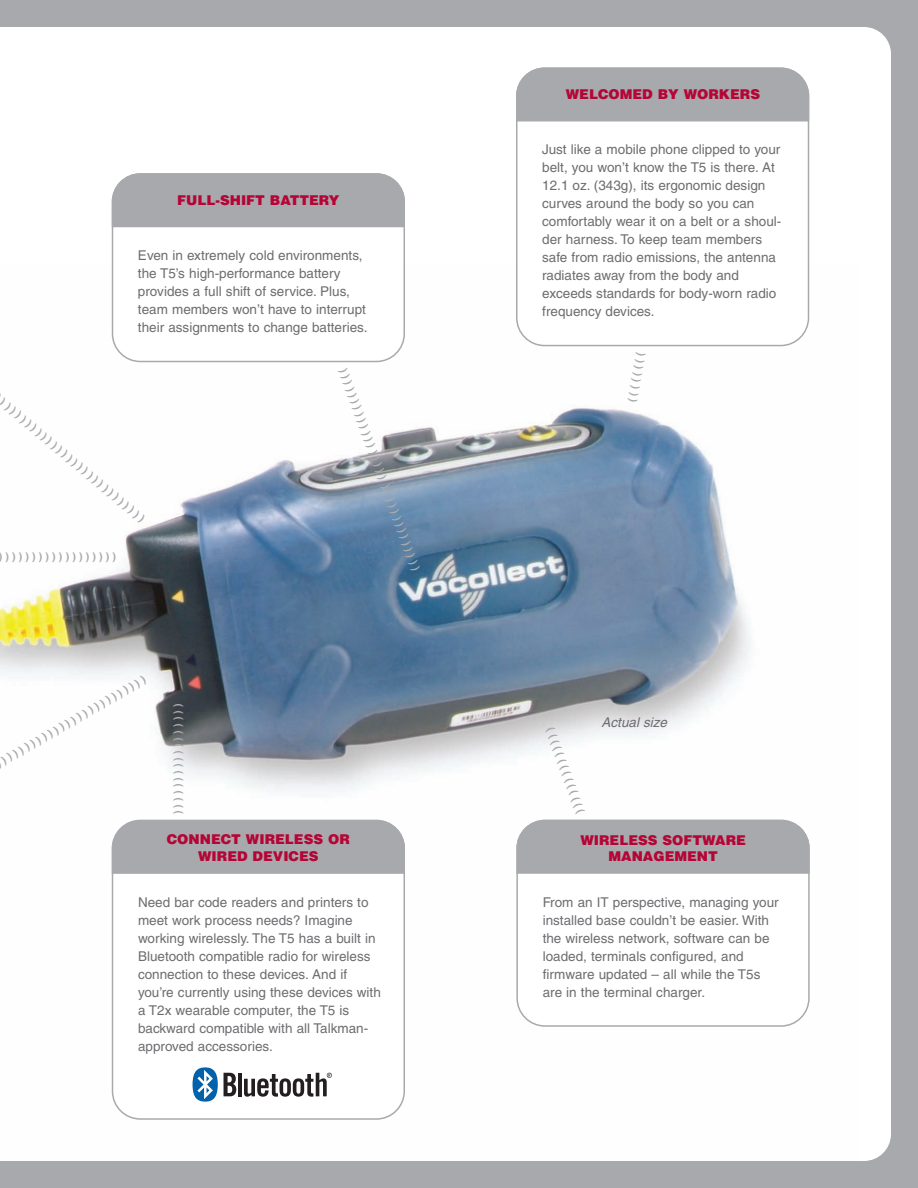
<style>
.page{position:relative;width:918px;height:1188px;background:#a8a9ad}
.page>*{position:absolute;margin:0;border:0;box-sizing:border-box;transform-origin:0 0}
.t1{font:13.5px/18px "Helvetica";color:#6c6d70}
.t2{font:900 13.5px/16.5px "Helvetica";color:#b50536;text-align:center}
.t3{font:italic 13.5px "Helvetica";color:#6c6d70}
.t4{font:700 10.5px "Helvetica";color:#a8a9ad}
</style>
<div class="page">
<div style="left:0;top:27px;width:891px;height:1134px;background:#fff"></div>
<img style="left:0;top:264px;width:857px;height:897px">
<div style="left:112px;top:873px;width:293px;height:247px;background:#fff"></div>
<svg style="left:112px;top:820px;width:293px;height:53px"></svg>
<div style="left:516px;top:121px;width:293px;height:225px;background:#fff"></div>
<svg style="left:516px;top:68px;width:293px;height:53px"></svg>
<div style="left:112px;top:226px;width:293px;height:136px;background:#fff"></div>
<svg style="left:112px;top:173px;width:293px;height:53px"></svg>
<div style="left:516px;top:873px;width:294px;height:154px;background:#fff"></div>
<svg style="left:516px;top:820px;width:294px;height:53px"></svg>
<svg style="left:224px;top:1073px;width:12px;height:23px"></svg>
<hr style="left:238px;top:1073px;width:4px;height:23px;background:#231f20">
<svg style="left:193px;top:1067px;width:25px;height:35px"></svg>
<svg style="left:244px;top:1073px;width:88px;height:24px;background:#9e9c9d"></svg>
<p class="t2" style="left:177px;top:193px;width:164px">FULL-SHIFT BATTERY</p>
<p class="t1" style="left:138px;top:248px;width:231px">Even in extremely cold environments, the T5’s high-performance battery provides a full shift of service. Plus, team members won’t have to interrupt their assignments to change batteries.</p>
<p class="t4" style="left:5px;top:397px;width:186px;rotate:40deg">) ) ) ) ) ) ) ) ) ) ) ) ) ) ) ) ) ) ) ) ) ) ) ) ) ) ) )</p>
<p class="t4" style="left:-1px;top:552px;width:119px">) ) ) ) ) ) ) ) ) ) ) ) ) ) ) ) ) )</p>
<p class="t4" style="left:347px;top:367px;width:216px;rotate:70deg">) ) ) ) ) ) ) ) ) ) ) ) ) ) ) ) ) ) ) ) ) ) ) ) ) ) ) ) ) ) ) )</p>
<p class="t4" style="left:0;top:757px;width:166px;rotate:-30deg">) ) ) ) ) ) ) ) ) ) ) ) ) ) ) ) ) ) ) ) ) ) ) ) )</p>
<p class="t4" style="left:173px;top:814px;width:112px;rotate:-90deg">) ) ) ) ) ) ) ) ) ) ) ) ) ) ) ) )</p>
<p class="t2" style="left:167px;top:832px;width:185px">CONNECT WIRELESS OR<br>WIRED DEVICES</p>
<p class="t1" style="left:138px;top:894px;width:244px">Need bar code readers and printers to meet work process needs? Imagine working wirelessly. The T5 has a built in Bluetooth compatible radio for wireless connection to these devices. And if you’re currently using these devices with a T2x wearable computer, the T5 is backward compatible with all Talkman&shy;approved accessories.</p>
<p class="t2" style="left:566px;top:87px;width:196px">WELCOMED BY WORKERS</p>
<p class="t1" style="left:542px;top:142px;width:241px">Just like a mobile phone clipped to your belt, you won’t know the T5 is there. At 12.1 oz. (343g), its ergonomic design curves around the body so you can comfortably wear it on a belt or a shoul&shy;der harness. To keep team members safe from radio emissions, the antenna radiates away from the body and exceeds standards for body-worn radio frequency devices.</p>
<p class="t4" style="left:646px;top:353px;width:52px;rotate:100deg">) ) ) ) ) ) ) )</p>
<p class="t4" style="left:576px;top:815px;width:92px;rotate:-110deg">) ) ) ) ) ) ) ) ) ) ) ) ) )</p>
<p class="t3" style="left:602px;top:718px;width:67px">Actual size</p>
<p class="t2" style="left:580px;top:833px;width:167px">WIRELESS SOFTWARE<br>MANAGEMENT</p>
<p class="t1" style="left:543px;top:894px;width:238px">From an IT perspective, managing your installed base couldn’t be easier. With the wireless network, software can be loaded, terminals configured, and firmware updated – all while the T5s are in the terminal charger.</p>
</div>
